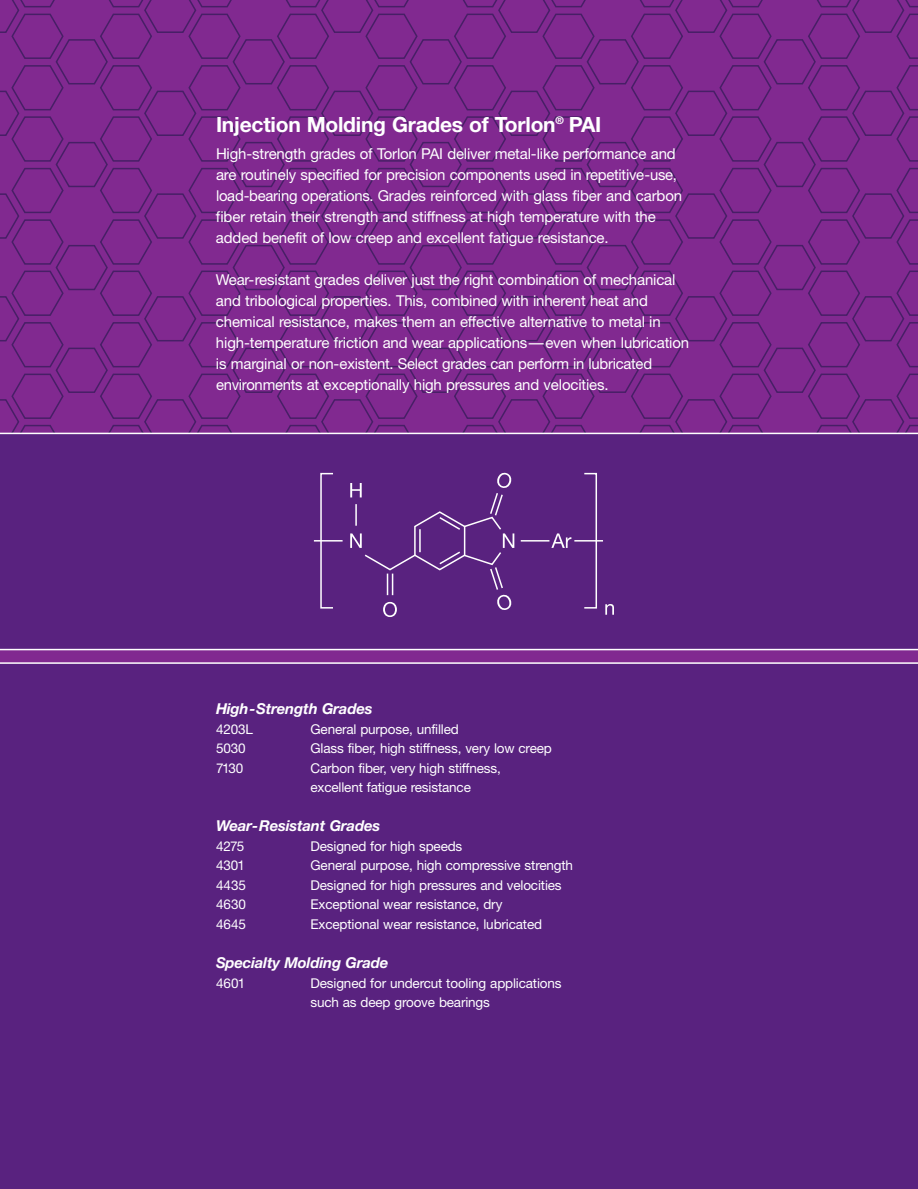
<style>
.page{position:relative;width:918px;height:1189px;background:#fff}
.page>*{position:absolute;margin:0;border:0;box-sizing:border-box;transform-origin:0 0}
.t1{font:700 21px "Helvetica Neue";letter-spacing:-.01em;color:#fff}
.t2{font:15px/21px "Helvetica Neue";letter-spacing:-.01em;color:#fff}
.t3{font:italic 700 15px "Helvetica Neue";letter-spacing:-.01em;color:#fff}
.t4{font:13.5px/19.5px "Helvetica Neue";letter-spacing:-.01em;color:#fff}
</style>
<div class="page">
<div style="left:0;top:0;width:918px;height:1188px;background:#59227f"></div>
<div style="left:0;top:649px;width:918px;height:14px;background:#812990"></div>
<svg style="left:0;top:0;width:918px;height:432px;background:#7c288c"></svg>
<svg style="left:314px;top:540px;width:29px;height:1px"></svg>
<div style="left:584px;top:473px;width:13px;height:135px;border:2px solid #fff"></div>
<div style="left:320px;top:473px;width:14px;height:135px;border:2px solid #fff"></div>
<svg style="left:521px;top:533px;width:82px;height:15px"></svg>
<svg style="left:350px;top:472px;width:164px;height:145px"></svg>
<svg style="left:605px;top:604px;width:9px;height:10px"></svg>
<hr style="left:0;top:432px;width:918px;height:2px;background:#fff">
<hr style="left:0;top:648px;width:918px;height:2px;background:#fff">
<hr style="left:0;top:662px;width:918px;height:1px;background:#fff">
<p class="t1" style="left:216px;top:117px;width:387px">Injection Molding Grades of Torlon<sup>®</sup> PAI</p>
<p class="t2" style="left:216px;top:144px;width:468px">High-strength grades of Torlon PAI deliver metal-like performance and are routinely specified for precision components used in repetitive-use, load-bearing operations. Grades reinforced with glass fiber and carbon fiber retain their strength and stiffness at high temperature with the added benefit of low creep and excellent fatigue resistance.</p>
<p class="t2" style="left:216px;top:270px;width:475px">Wear-resistant grades deliver just the right combination of mechanical and tribological properties. This, combined with inherent heat and chemical resistance, makes them an effective alternative to metal in high-temperature friction and wear applications—even when lubrication is marginal or non-existent. Select grades can perform in lubricated environments at exceptionally high pressures and velocities.</p>
<p class="t3" style="left:216px;top:703px;width:158px">High-Strength Grades</p>
<p class="t4" style="left:216px;top:720px;width:38px">4203L</p>
<p class="t4" style="left:310px;top:720px;width:150px">General purpose, unfilled</p>
<p class="t4" style="left:216px;top:740px;width:31px">5030</p>
<p class="t4" style="left:311px;top:740px;width:243px">Glass fiber, high stiffness, very low creep</p>
<p class="t4" style="left:216px;top:759px;width:29px">7130</p>
<p class="t4" style="left:310px;top:759px;width:192px">Carbon fiber, very high stiffness, excellent fatigue resistance</p>
<p class="t3" style="left:216px;top:820px;width:166px">Wear-Resistant Grades</p>
<p class="t4" style="left:216px;top:837px;width:30px">4275</p>
<p class="t4" style="left:310px;top:837px;width:153px">Designed for high speeds</p>
<p class="t4" style="left:216px;top:857px;width:31px">4301</p>
<p class="t4" style="left:311px;top:857px;width:264px">General purpose, high compressive strength</p>
<p class="t4" style="left:216px;top:876px;width:32px">4435</p>
<p class="t4" style="left:311px;top:876px;width:253px">Designed for high pressures and velocities</p>
<p class="t4" style="left:216px;top:896px;width:32px">4630</p>
<p class="t4" style="left:310px;top:896px;width:193px">Exceptional wear resistance, dry</p>
<p class="t4" style="left:216px;top:915px;width:32px">4645</p>
<p class="t4" style="left:310px;top:915px;width:233px">Exceptional wear resistance, lubricated</p>
<p class="t3" style="left:216px;top:957px;width:174px">Specialty Molding Grade</p>
<p class="t4" style="left:216px;top:974px;width:31px">4601</p>
<p class="t4" style="left:310px;top:974px;width:253px">Designed for undercut tooling applications such as deep groove bearings</p>
</div>
